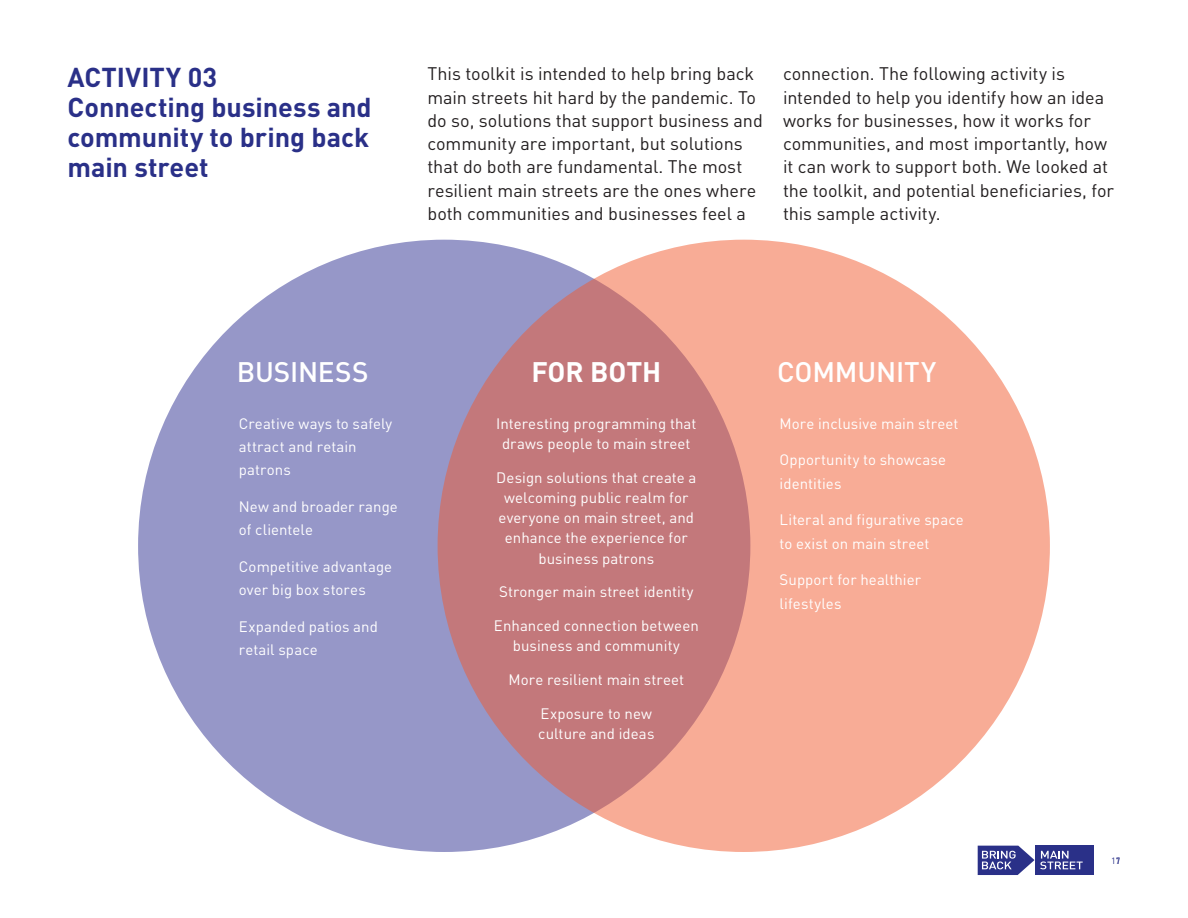
<style>
.page{position:relative;width:1188px;height:918px;background:#fff}
.page>*{position:absolute;margin:0;border:0;box-sizing:border-box;transform-origin:0 0}
.t1{font:500 27.9px "DIN";letter-spacing:-.005em;color:#fff}
.t2{font:700 27.9px "DIN";letter-spacing:-.005em;color:#fff}
.t3{font:700 27px/30px "DIN";color:#2a3088}
.t4{font:18px/23.2px "DIN";letter-spacing:-.005em;color:#231f20}
.t5{font:15px/23.2px "DIN";letter-spacing:.005em;color:#fff}
.t6{font:9px "DIN";color:#2a3088}
</style>
<div class="page">
<div style="left:1035px;top:846px;width:58px;height:29px;background:#2a3088"></div>
<svg style="left:978px;top:846px;width:105px;height:29px"></svg>
<div style="left:138px;top:240px;width:612px;height:612px;background:#9697c8;border-radius:50%"></div>
<svg style="left:438px;top:240px;width:612px;height:612px;background:#e2978b"></svg>
<p class="t3" style="left:68px;top:61px;width:306px">ACTIVITY 03<br>Connecting business and community to bring back main street</p>
<p class="t4" style="left:428px;top:62px;width:337px">This toolkit is intended to help bring back main streets hit hard by the pandemic. To do so, solutions that support business and community are important, but solutions that do both are fundamental. The most resilient main streets are the ones where both communities and businesses feel a</p>
<p class="t4" style="left:783px;top:62px;width:333px">connection. The following activity is intended to help you identify how an idea works for businesses, how it works for communities, and most importantly, how it can work to support both. We looked at the toolkit, and potential beneficiaries, for this sample activity.</p>
<h2 class="t1" style="left:237px;top:354px;width:133px">BUSINESS</h2>
<p class="t5" style="left:239px;top:411px;width:155px">Creative ways to safely attract and retain patrons</p>
<p class="t5" style="left:239px;top:494px;width:160px">New and broader range of clientele</p>
<p class="t5" style="left:239px;top:554px;width:155px">Competitive advantage over big box stores</p>
<p class="t5" style="left:239px;top:614px;width:141px">Expanded patios and retail space</p>
<h2 class="t2" style="left:531px;top:353px;width:132px">FOR BOTH</h2>
<p class="t5" style="left:496px;top:413px;width:202px;line-height:20.2px;text-align:center">Interesting programming that draws people to main street</p>
<p class="t5" style="left:496px;top:467px;width:202px;line-height:20.2px;text-align:center">Design solutions that create a welcoming public realm for everyone on main street, and enhance the experience for business patrons</p>
<p class="t5" style="left:499px;top:580px;width:196px">Stronger main street identity</p>
<p class="t5" style="left:494px;top:615px;width:206px;line-height:20.2px;text-align:center">Enhanced connection between business and community</p>
<p class="t5" style="left:508px;top:668px;width:177px">More resilient main street</p>
<p class="t5" style="left:538px;top:703px;width:118px;line-height:20.2px">Exposure to new culture and ideas</p>
<h2 class="t1" style="left:777px;top:354px;width:161px">COMMUNITY</h2>
<p class="t5" style="left:780px;top:411px;width:180px">More inclusive main street</p>
<p class="t5" style="left:780px;top:448px;width:168px">Opportunity to showcase identities</p>
<p class="t5" style="left:780px;top:508px;width:186px">Literal and figurative space to exist on main street</p>
<p class="t5" style="left:780px;top:568px;width:143px">Support for healthier lifestyles</p>
<p class="t6" style="left:1111px;top:855px;width:11px">171</p>
</div>
